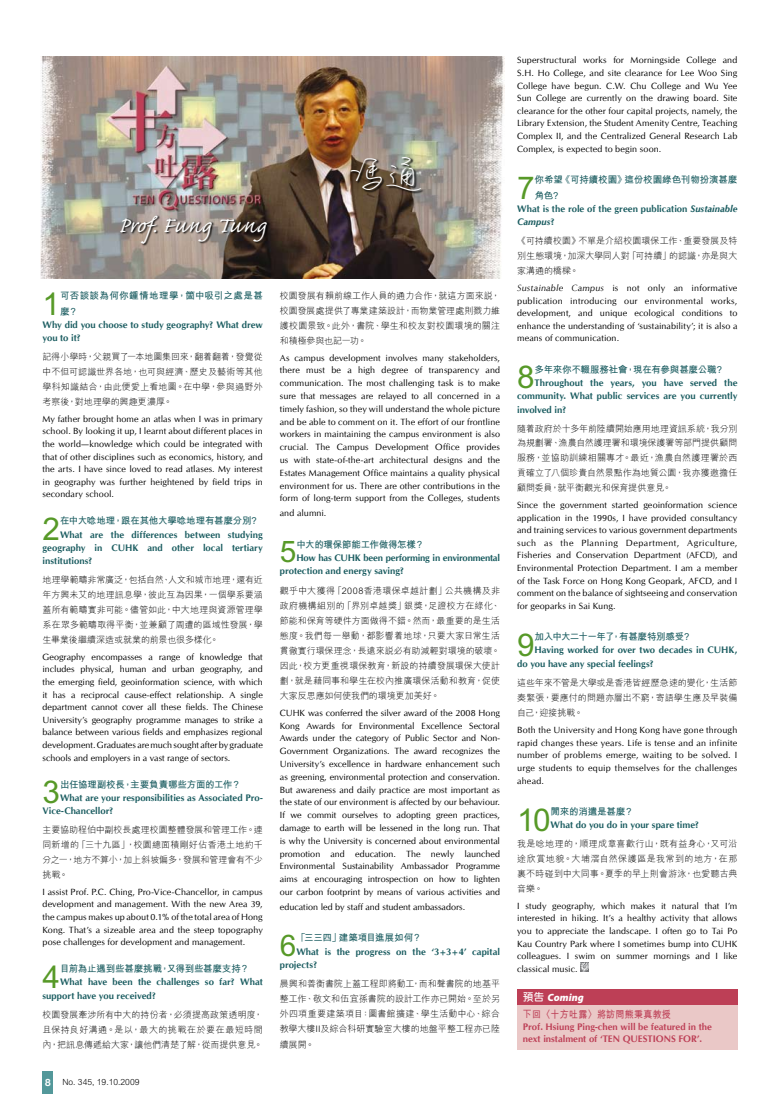
<style>
.page{position:relative;width:780px;height:1106px;background:#fff}
.page>*{position:absolute;margin:0;border:0;box-sizing:border-box;transform-origin:0 0}
.t1{font:300 42px "M Ling Wai FHK";color:#fff}
.t2{font:700 31.4px "M Hei HK";color:#579928}
.t3{font:700 29.8px "M Hei HK";color:#579928}
.t4{font:28px "Caflisch Script Pro";letter-spacing:.03em;color:#fff}
.t5{font:italic 900 10.5px "Myriad Pro";letter-spacing:.005em;color:#fff}
.t6{font:700 10px "M Hei HK";letter-spacing:.03em;color:#bd3f56;scale:.9 1}
.t7{font:700 9.5px/13.3px "CG Omega";color:#1a5c60}
.t8{font:700 9.5px/15.7px "M Hei HK";letter-spacing:-.02em;color:#1a5c60}
.t9{font:700 9.5px/12px "CG Omega";color:#bd3f56}
.t10{font:700 9.5px/13.3px "CG Omega";letter-spacing:-.02em;color:#1a5c60}
.t11{font:700 9.5px/15.7px "M Hei HK";letter-spacing:.04em;color:#1a5c60}
.t12{font:700 9.5px "M Hei HK";letter-spacing:-.05em;color:#1a5c60}
.t13{font:9px/12.6px "CG Omega";letter-spacing:.01em;color:#000;text-align:justify}
.t14{font:300 9px/14.9px "M Hei HK";letter-spacing:.005em;color:#000;text-align:justify}
.t15{font:300 8.5px "M Hei HK";color:#000}
.s1{font-style:italic}
.s2{font-family:"M Yuen HK";font-weight:600;font-style:normal;font-size:11px}
</style>
<div class="page">
<div style="left:43px;top:1071px;width:10px;height:22px;background:#53989a"></div>
<img style="left:40px;top:57px;width:465px;height:221px">
<div style="left:517px;top:989px;width:220px;height:60px;background:#eac8c7"></div>
<div style="left:517px;top:989px;width:220px;height:16px;background:#bd3f56"></div>
<svg style="left:120px;top:215px;width:151px;height:32px;background:#7c7069"></svg>
<svg style="left:350px;top:156px;width:74px;height:38px;background:#6d6151"></svg>
<svg style="left:580px;top:962px;width:8px;height:10px"></svg>
<h3 class="t4" style="left:119px;top:210px;width:149px">Prof. Fung Tung</h3>
<h1 class="t1" style="left:345px;top:146px;width:80px">馮通</h1>
<h2 class="t2" style="left:43px;top:280px;width:19px">1</h2>
<p class="t11" style="left:60px;top:287px;width:204px">可否談談為何你鍾情地理學，箇中吸引之處是甚麼？</p>
<p class="t7" style="left:43px;top:318px;width:222px">Why did you choose to study geography? What drew you to it?</p>
<p class="t14" style="left:43px;top:349px;width:222px">記得小學時，父親買了一本地圖集回來，翻着翻着，發覺從中不但可認識世界各地，也可與經濟、歷史及藝術等其他學科知識結合，由此便愛上看地圖。在中學，參與過野外考察後，對地理學的興趣更濃厚。</p>
<p class="t13" style="left:43px;top:412px;width:222px">My father brought home an atlas when I was in primary school. By looking it up, I learnt about different places in the world—knowledge which could be integrated with that of other disciplines such as economics, history, and the arts. I have since loved to read atlases. My interest in geography was further heightened by field trips in secondary school.</p>
<h2 class="t2" style="left:43px;top:505px;width:19px">2</h2>
<p class="t8" style="left:60px;top:512px;width:198px">在中大唸地理，跟在其他大學唸地理有甚麼分別?</p>
<p class="t7" style="left:43px;top:528px;width:222px;text-align:justify;text-indent:17px">What are the differences between studying geography in CUHK and other local tertiary institutions?</p>
<p class="t14" style="left:43px;top:572px;width:222px">地理學範疇非常廣泛，包括自然、人文和城市地理，還有近年方興未艾的地理訊息學，彼此互為因果，一個學系要涵蓋所有範疇實非可能。儘管如此，中大地理與資源管理學系在眾多範疇取得平衡，並兼顧了周遭的區域性發展，學生畢業後繼續深造或就業的前景也很多樣化。</p>
<p class="t13" style="left:43px;top:650px;width:222px">Geography encompasses a range of knowledge that includes physical, human and urban geography, and the emerging field, geoinformation science, with which it has a reciprocal cause-effect relationship. A single department cannot cover all these fields. The Chinese University’s geography programme manages to strike a balance between various fields and emphasizes regional development. Graduates are much sought after by graduate schools and employers in a vast range of sectors.</p>
<h2 class="t2" style="left:43px;top:769px;width:19px">3</h2>
<p class="t8" style="left:60px;top:775px;width:182px">出任協理副校長，主要負責哪些方面的工作？</p>
<p class="t7" style="left:43px;top:791px;width:222px;text-indent:17px">What are your responsibilities as Associated Pro-<br>Vice-Chancellor?</p>
<p class="t14" style="left:43px;top:822px;width:222px">主要協助程伯中副校長處理校園整體發展和管理工作。連同新增的「三十九區」，校園總面積剛好佔香港土地約千分之一，地方不算小，加上斜坡偏多，發展和管理會有不少挑戰。</p>
<p class="t13" style="left:43px;top:885px;width:222px">I assist Prof. P.C. Ching, Pro-Vice-Chancellor, in campus development and management. With the new Area 39, the campus makes up about 0.1% of the total area of Hong Kong. That’s a sizeable area and the steep topography pose challenges for development and management.</p>
<h2 class="t2" style="left:43px;top:953px;width:19px">4</h2>
<p class="t8" style="left:60px;top:960px;width:191px">目前為止遇到些甚麼挑戰，又得到些甚麼支持？</p>
<p class="t7" style="left:43px;top:975px;width:222px;text-indent:17px">What have been the challenges so far? What support have you received?</p>
<p class="t14" style="left:43px;top:1006px;width:222px">校園發展牽涉所有中大的持份者，必須提高政策透明度，且保持良好溝通。是以，最大的挑戰在於要在最短時間內，把訊息傳遞給大家，讓他們清楚了解，從而提供意見。</p>
<p class="t15" style="left:62px;top:1076px;width:79px">No. 345, 19.10.2009</p>
<p class="t14" style="left:280px;top:287px;width:222px">校園發展有賴前線工作人員的通力合作，就這方面來說，校園發展處提供了專業建築設計，而物業管理處則戮力維護校園景致。此外，書院、學生和校友對校園環境的關注和積極參與也記一功。</p>
<p class="t13" style="left:280px;top:351px;width:222px">As campus development involves many stakeholders, there must be a high degree of transparency and communication. The most challenging task is to make sure that messages are relayed to all concerned in a timely fashion, so they will understand the whole picture and be able to comment on it. The effort of our frontline workers in maintaining the campus environment is also crucial. The Campus Development Office provides us with state-of-the-art architectural designs and the Estates Management Office maintains a quality physical environment for us. There are other contributions in the form of long-term support from the Colleges, students</p>
<p class="t13" style="left:280px;top:507px;width:48px">and alumni.</p>
<h3 class="t3" style="left:280px;top:529px;width:18px">5</h3>
<p class="t8" style="left:296px;top:536px;width:130px">中大的環保節能工作做得怎樣？</p>
<p class="t10" style="left:280px;top:551px;width:222px;text-indent:17px">How has CUHK been performing in environmental protection and energy saving?</p>
<p class="t14" style="left:280px;top:582px;width:222px">觀乎中大獲得「2008香港環保卓越計劃」公共機構及非政府機構組別的「界別卓越獎」銀獎，足證校方在綠化、節能和保育等硬件方面做得不錯。然而，最重要的是生活態度。我們每一舉動，都影響着地球，只要大家日常生活貫徹實行環保理念，長遠來說必有助減輕對環境的破壞。因此，校方更重視環保教育，新設的持續發展環保大使計劃，就是藉同事和學生在校內推廣環保活動和教育，促使大家反思應如何使我們的環境更加美好。</p>
<p class="t13" style="left:280px;top:706px;width:222px">CUHK was conferred the silver award of the 2008 Hong Kong Awards for Environmental Excellence Sectoral Awards under the category of Public Sector and Non-Government Organizations. The award recognizes the University’s excellence in hardware enhancement such as greening, environmental protection and conservation.<br>But awareness and daily practice are most important as the state of our environment is affected by our behaviour.<br>If we commit ourselves to adopting green practices, damage to earth will be lessened in the long run. That is why the University is concerned about environmental promotion and education. The newly launched Environmental Sustainability Ambassador Programme aims at encouraging introspection on how to lighten our carbon footprint by means of various activities and</p>
<p class="t13" style="left:280px;top:900px;width:187px">education led by staff and student ambassadors.</p>
<h3 class="t3" style="left:280px;top:923px;width:18px">6</h3>
<p class="t8" style="left:296px;top:929px;width:127px">「三三四」建築項目進展如何？</p>
<p class="t7" style="left:280px;top:944px;width:222px;text-indent:17px">What is the progress on the ‘3+3+4’ capital projects?</p>
<p class="t14" style="left:280px;top:976px;width:222px">晨興和善衡書院上蓋工程即將動工，而和聲書院的地基平整工作、敬文和伍宜孫書院的設計工作亦已開始。至於另外四項重要建築項目：圖書館擴建、學生活動中心、綜合教學大樓II及綜合科研實驗室大樓的地盤平整工程亦已陸續展開。</p>
<p class="t13" style="left:517px;top:54px;width:222px">Superstructural works for Morningside College and S.H. Ho College, and site clearance for Lee Woo Sing College have begun. C.W. Chu College and Wu Yee Sun College are currently on the drawing board. Site clearance for the other four capital projects, namely, the Library Extension, the Student Amenity Centre, Teaching Complex II, and the Centralized General Research Lab Complex, is expected to begin soon.</p>
<h2 class="t2" style="left:517px;top:164px;width:19px">7</h2>
<p class="t8" style="left:534px;top:171px;width:204px">你希望《可持續校園》這份校園綠色刊物扮演甚麼角色?</p>
<p class="t7" style="left:517px;top:202px;width:222px">What is the role of the green publication <span class="s1">Sustainable<br>Campus</span>?</p>
<p class="t14" style="left:517px;top:233px;width:222px">《可持續校園》不單是介紹校園環保工作、重要發展及特別生態環境，加深大學同人對「可持續」的認識，亦是與大家溝通的橋樑。</p>
<p class="t13" style="left:517px;top:282px;width:222px"><span class="s1">Sustainable Campus</span> is not only an informative publication introducing our environmental works, development, and unique ecological conditions to enhance the understanding of ‘sustainability’; it is also a means of communication.</p>
<h2 class="t2" style="left:517px;top:354px;width:19px">8</h2>
<p class="t8" style="left:534px;top:360px;width:189px">多年來你不輟服務社會，現在有參與甚麼公職?</p>
<p class="t7" style="left:517px;top:376px;width:222px;text-align:justify;text-indent:17px">Throughout the years, you have served the community. What public services are you currently involved in?</p>
<p class="t14" style="left:517px;top:420px;width:222px">隨着政府於十多年前陸續開始應用地理資訊系統，我分別為規劃署、漁農自然護理署和環境保護署等部門提供顧問服務，並協助訓練相關專才。最近，漁農自然護理署於西貢確立了八個珍貴自然景點作為地質公園，我亦獲邀擔任顧問委員，就平衡觀光和保育提供意見。</p>
<p class="t13" style="left:517px;top:498px;width:222px">Since the government started geoinformation science application in the 1990s, I have provided consultancy and training services to various government departments such as the Planning Department, Agriculture, Fisheries and Conservation Department (AFCD), and Environmental Protection Department. I am a member of the Task Force on Hong Kong Geopark, AFCD, and I comment on the balance of sightseeing and conservation for geoparks in Sai Kung.</p>
<h2 class="t2" style="left:517px;top:621px;width:19px">9</h2>
<p class="t12" style="left:534px;top:629px;width:156px">加入中大二十一年了，有甚麼特別感受?</p>
<p class="t7" style="left:517px;top:643px;width:222px;text-indent:17px">Having worked for over two decades in CUHK, do you have any special feelings?</p>
<p class="t14" style="left:517px;top:674px;width:222px">這些年來不管是大學或是香港皆經歷急速的變化，生活節奏緊張，要應付的問題亦層出不窮，寄語學生應及早裝備</p>
<p class="t14" style="left:517px;top:705px;width:67px">自己，迎接挑戰。</p>
<p class="t13" style="left:517px;top:724px;width:222px">Both the University and Hong Kong have gone through rapid changes these years. Life is tense and an infinite number of problems emerge, waiting to be solved. I urge students to equip themselves for the challenges ahead.</p>
<h2 class="t2" style="left:517px;top:796px;width:35px">10</h2>
<p class="t8" style="left:550px;top:802px;width:85px">閒來的消遣是甚麼？</p>
<p class="t7" style="left:550px;top:818px;width:150px">What do you do in your spare time?</p>
<p class="t14" style="left:517px;top:836px;width:222px">我是唸地理的，順理成章喜歡行山，既有益身心，又可沿途欣賞地貌。大埔滘自然保護區是我常到的地方，在那裏不時碰到中大同事。夏季的早上則會游泳，也愛聽古典音樂。</p>
<p class="t13" style="left:517px;top:899px;width:222px">I study geography, which makes it natural that I’m interested in hiking. It’s a healthy activity that allows you to appreciate the landscape. I often go to Tai Po Kau Country Park where I sometimes bump into CUHK colleagues. I swim on summer mornings and I like classical music.</p>
<p class="t5" style="left:523px;top:990px;width:63px"><span class="s2">預告</span> Coming</p>
<p class="t6" style="left:523px;top:1007px;width:166px">下回〈十方吐露〉將訪問熊秉真教授</p>
<p class="t9" style="left:523px;top:1020px;width:190px">Prof. Hsiung Ping-chen will be featured in the next instalment of ‘TEN QUESTIONS FOR’.</p>
</div>
